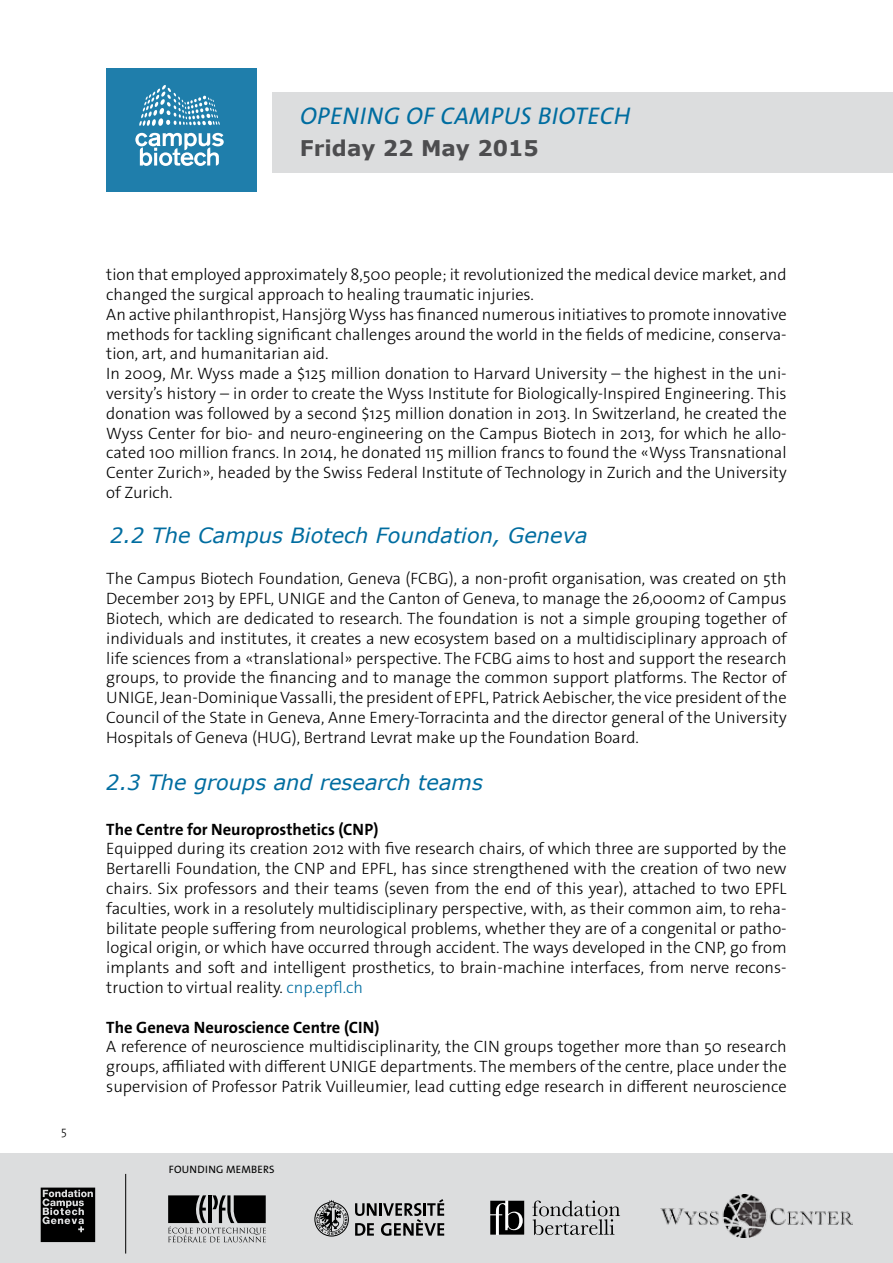
<style>
.page{position:relative;width:893px;height:1263px;background:#fff}
.page>*{position:absolute;margin:0;border:0;box-sizing:border-box;transform-origin:0 0}
.t1{font:italic 24.3px "The Sans Os F";letter-spacing:.02em;color:#006da0}
.t2{font:700 21.6px "Verdana";color:#4d4d4f}
.t3{font:italic 21px "Verdana";color:#006da0}
.t4{font:300 16.5px/19.8px "The Sans Os F";color:#000}
.t5{font:700 16.5px "The Sans Os F";color:#000}
.t6{font:300 12px "The Sans Os F";color:#000}
.t7{font:10.8px "The Sans Os F";letter-spacing:.02em;color:#000}
.s1{color:#006da0}
</style>
<div class="page">
<div style="left:0;top:1153px;width:893px;height:110px;background:#dcddde"></div>
<svg style="left:168px;top:1195px;width:98px;height:47px"></svg>
<svg style="left:41px;top:1187px;width:54px;height:55px;background:#303030"></svg>
<svg style="left:532px;top:1200px;width:88px;height:35px"></svg>
<svg style="left:490px;top:1201px;width:34px;height:34px"></svg>
<svg style="left:314px;top:1200px;width:35px;height:36px"></svg>
<svg style="left:355px;top:1199px;width:89px;height:37px"></svg>
<img style="left:661px;top:1194px;width:191px;height:43px">
<hr style="left:125px;top:1174px;width:1px;height:79px;background:#000">
<div style="left:106px;top:68px;width:151px;height:123px;background:#1f7eab"></div>
<div style="left:272px;top:93px;width:621px;height:80px;background:#dcddde"></div>
<svg style="left:139px;top:85px;width:81px;height:41px"></svg>
<svg style="left:135px;top:133px;width:89px;height:33px"></svg>
<h1 class="t1" style="left:300px;top:101px;width:332px">OPENING OF CAMPUS BIOTECH</h1>
<h2 class="t2" style="left:300px;top:133px;width:241px">Friday 22 May 2015</h2>
<p class="t6" style="left:61px;top:1123px;width:7px">5</p>
<p class="t4" style="left:106px;top:265px;width:682px">tion that employed approximately 8,500 people; it revolutionized the medical device market, and changed the surgical approach to healing traumatic injuries.<br>An active philanthropist, Hansjörg Wyss has financed numerous initiatives to promote innovative methods for tackling significant challenges around the world in the fields of medicine, conserva&shy;tion, art, and humanitarian aid.<br>I n 2009, Mr. Wyss made a $125 million donation to Harvard University – the highest in the uni&shy;versity’s history – in order to create the Wyss I nstitute for Biologically-I nspired E ngineering. This donation was followed by a second $125 million donation in 2013. I n Switzerland, he created the Wyss Center for bio- and neuro-engineering on the Campus Biotech in 2013, for which he allo&shy;cated 100 million francs. I n 2014, he donated 115 million francs to found the «Wyss Transnational Center Zurich», headed by the Swiss Federal I nstitute of Technology in Zurich and the University of Zurich.</p>
<p class="t3" style="left:110px;top:521px;width:479px">2.2 The Campus Biotech Foundation, Geneva</p>
<p class="t4" style="left:106px;top:569px;width:682px">The Campus Biotech Foundation, Geneva (FCBG), a non-profit organisation, was created on 5th<br>December 2013 by EPF L, UNIGE</p>
<p class="t4" style="left:106px;top:589px;width:683px;text-align:justify;text-indent:223px">and the Canton of Geneva, to manage the 26,000m2 of Campus Biotech, which are dedicated to research. The foundation is not a simple grouping together of individuals and institutes, it creates a new ecosystem based on a multidisciplinary approach of life sciences from a «translational» perspective. The FCBG aims to host and support the research groups, to provide the financing and to manage the common support platforms. The Rector of UNIGE</p>
<p class="t4" style="left:106px;top:688px;width:682px;text-align:justify;text-indent:48px">, Jean-Dominique Vassalli, the president of EPFL, Patrick Aebischer, the vice president of the Council of the State in Geneva, Anne E mery-Torracinta and the director general of the University Hospitals of Geneva (HUG), Bertrand Levrat make up the Foundation Board.</p>
<p class="t3" style="left:106px;top:767px;width:378px">2.3 The groups and research teams</p>
<p class="t5" style="left:106px;top:818px;width:274px">The Centre for Neuroprosthetics (CNP)</p>
<p class="t4" style="left:106px;top:839px;width:682px;text-align:justify">Equipped during its creation 2012 with five research chairs, of which three are supported by the Bertarelli Foundation, the CNP and EPFL, has since strengthened with the creation of two new chairs. Six professors and their teams (seven from the end of this year), attached to two EPFL faculties, work in a resolutely multidisciplinary perspective, with, as their common aim, to reha&shy;bilitate people suffering from neurological problems, whether they are of a congenital or patho&shy;logical origin, or which have occurred through accident. The ways developed in the CNP, go from implants and soft and intelligent prosthetics, to brain-machine interfaces, from nerve recons&shy;truction to virtual reality. <span class="s1">cnp.epfl.ch</span></p>
<p class="t5" style="left:106px;top:1016px;width:275px">The Geneva Neuroscience Centre (CIN)</p>
<p class="t4" style="left:106px;top:1037px;width:682px">A reference of neuroscience multidisciplinarity, the CIN groups together more than 50 research groups, affiliated with different UNIGE</p>
<p class="t4" style="left:106px;top:1057px;width:682px;text-align:right">departments. The members of the centre, place under the<br>supervision of Professor Patrik Vuilleumier, lead cutting edge research in different neuroscience</p>
<p class="t7" style="left:169px;top:1162px;width:107px">FOUNDING MEMBERS</p>
</div>
